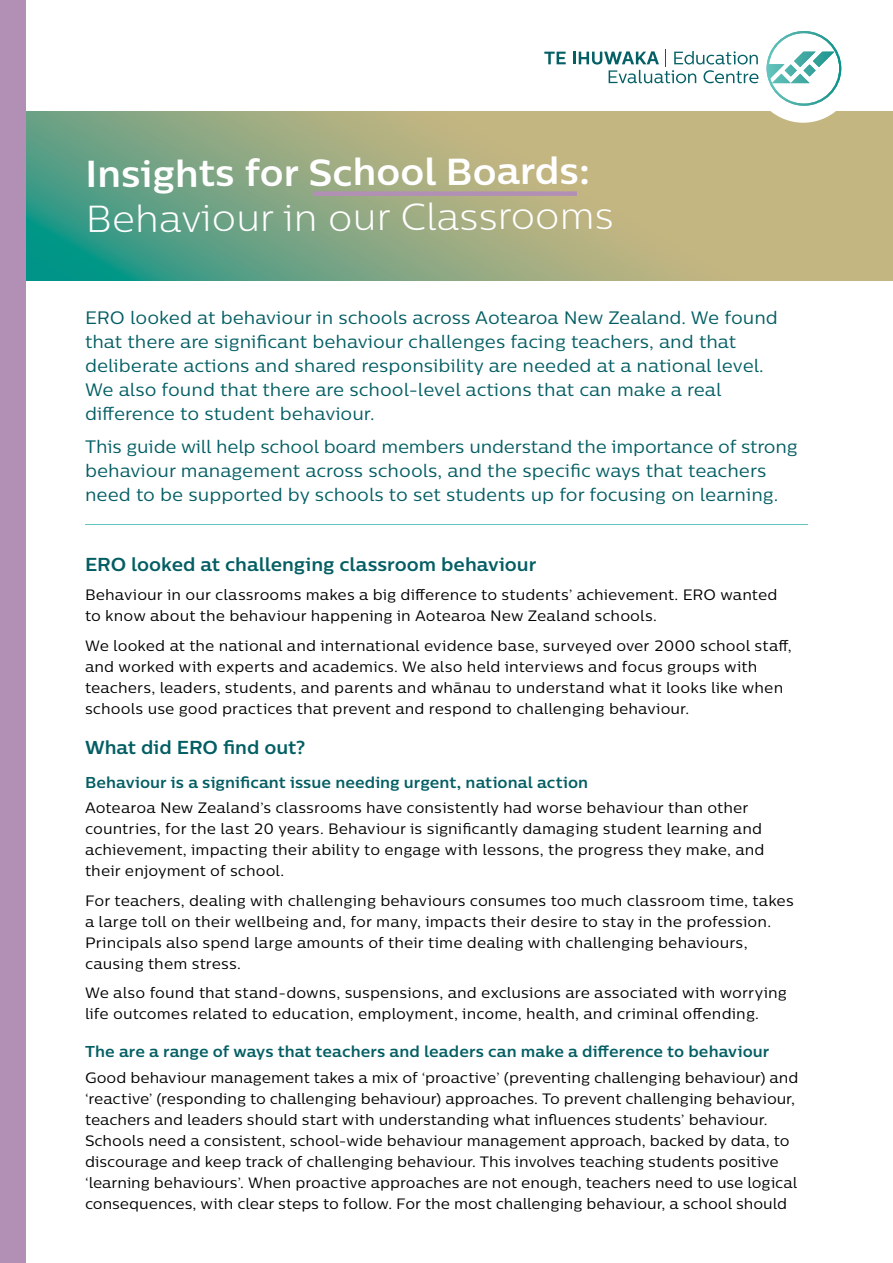
<style>
.page{position:relative;width:893px;height:1263px;background:#fff}
.page>*{position:absolute;margin:0;border:0;box-sizing:border-box;transform-origin:0 0}
.Guide_Cover_title{font:700 37.5px/44.8px "Centrale Sans";letter-spacing:-.01em;color:#fff}
.H3___Sub_Heading{font:700 18.75px "Centrale Sans";color:#035e63}
.Intro_Text___Large{font:18px/24px "Centrale Sans";color:#035e63}
.H4___Body_Heading{font:700 15.75px "Centrale Sans";letter-spacing:.005em;color:#035e63}
.Body___Keep{font:15px/21px "Centrale Sans";letter-spacing:.005em;color:#000}
.s1{font-weight:300}
</style>
<div class="page">
<svg style="left:26px;top:123px;width:867px;height:158px;background:#96ab83"></svg>
<div style="left:716px;top:162px;width:177px;height:42px;background:#c4b681"></div>
<hr style="left:85px;top:524px;width:723px;height:1px;background:#5fc5bf">
<svg style="left:26px;top:49px;width:867px;height:74px"></svg>
<svg style="left:544px;top:52px;width:22px;height:12px"></svg>
<svg style="left:573px;top:50px;width:185px;height:33px"></svg>
<svg style="left:767px;top:31px;width:74px;height:75px"></svg>
<div style="left:0;top:0;width:26px;height:1263px;background:#b290b5"></div>
<div style="left:313px;top:191px;width:264px;height:5px;background:#b290b5"></div>
<p class="Guide_Cover_title" style="left:86px;top:149px;width:530px">Insights for School Boards:<br><span class="s1">Behaviour in our Classrooms</span></p>
<p class="Intro_Text___Large" style="left:85px;top:306px;width:694px">ERO looked at behaviour in schools across Aotearoa New Zealand. We found that there are significant behaviour challenges facing teachers, and that deliberate actions and shared responsibility are needed at a national level.<br>We also found that there are school-level actions that can make a real difference to student behaviour.</p>
<p class="Intro_Text___Large" style="left:85px;top:434px;width:714px">This guide will help school board members understand the importance of strong behaviour management across schools, and the specific ways that teachers need to be supported by schools to set students up for focusing on learning.</p>
<h3 class="H3___Sub_Heading" style="left:85px;top:552px;width:453px">ERO looked at challenging classroom behaviour</h3>
<p class="Body___Keep" style="left:85px;top:584px;width:694px">Behaviour in our classrooms makes a big difference to students’ achievement. ERO wanted to know about the behaviour happening in Aotearoa New Zealand schools.</p>
<p class="Body___Keep" style="left:85px;top:635px;width:708px">We looked at the national and international evidence base, surveyed over 2000 school staff, and worked with experts and academics. We also held interviews and focus groups with teachers, leaders, students, and parents and whānau to understand what it looks like when schools use good practices that prevent and respond to challenging behaviour.</p>
<h3 class="H3___Sub_Heading" style="left:85px;top:735px;width:222px">What did ERO find out?</h3>
<h4 class="H4___Body_Heading" style="left:85px;top:772px;width:505px">Behaviour is a significant issue needing urgent, national action</h4>
<p class="Body___Keep" style="left:85px;top:797px;width:681px">Aotearoa New Zealand’s classrooms have consistently had worse behaviour than other countries, for the last 20 years. Behaviour is significantly damaging student learning and achievement, impacting their ability to engage with lessons, the progress they make, and their enjoyment of school.</p>
<p class="Body___Keep" style="left:85px;top:890px;width:710px">For teachers, dealing with challenging behaviours consumes too much classroom time, takes a large toll on their wellbeing and, for many, impacts their desire to stay in the profession.<br>Principals also spend large amounts of their time dealing with challenging behaviours, causing them stress.</p>
<p class="Body___Keep" style="left:85px;top:982px;width:703px">We also found that stand-downs, suspensions, and exclusions are associated with worrying life outcomes related to education, employment, income, health, and criminal offending.</p>
<h4 class="H4___Body_Heading" style="left:85px;top:1041px;width:686px">The are a range of ways that teachers and leaders can make a difference to behaviour</h4>
<p class="Body___Keep" style="left:85px;top:1066px;width:715px">Good behaviour management takes a mix of ‘proactive’ (preventing challenging behaviour) and ‘reactive’ (responding to challenging behaviour) approaches. To prevent challenging behaviour, teachers and leaders should start with understanding what influences students’ behaviour.<br>Schools need a consistent, school-wide behaviour management approach, backed by data, to discourage and keep track of challenging behaviour. This involves teaching students positive ‘learning behaviours’. When proactive approaches are not enough, teachers need to use logical consequences, with clear steps to follow. For the most challenging behaviour, a school should</p>
</div>
